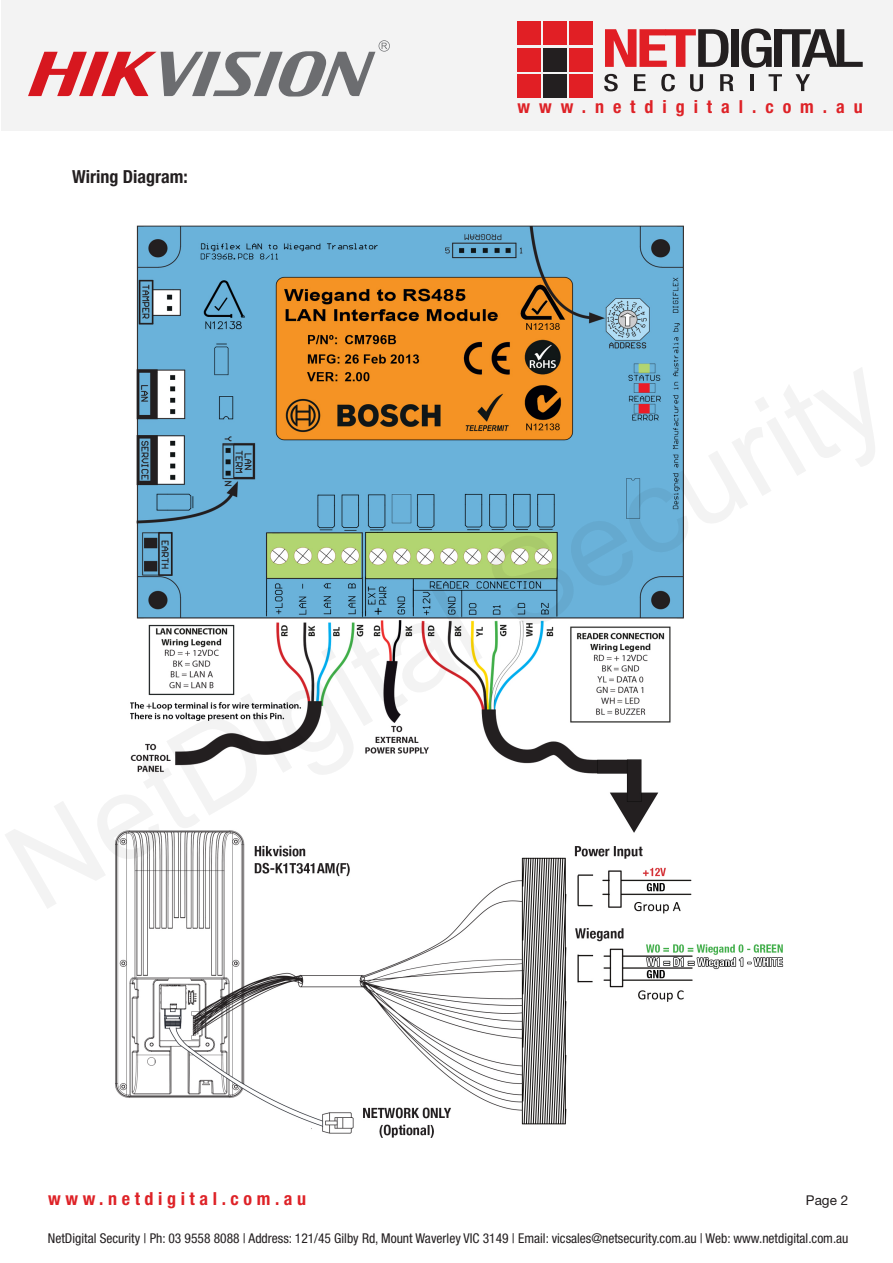
<style>
.page{position:relative;width:893px;height:1263px;background:#fff}
.page>*{position:absolute;margin:0;border:0;box-sizing:border-box;transform-origin:0 0}
.t1{font:700 condensed 18px "Helvetica Neue LT Std";letter-spacing:.255em;color:#de2227}
.t2{font:700 condensed 18px "Helvetica Neue LT Std";letter-spacing:.495em;color:#de2227}
.t3{font:700 condensed 18px "Helvetica Neue LT Std";color:#231f20}
.t4{font:condensed 13.5px "Helvetica Neue LT Std";color:#231f20}
.t5{font:13.5px "Helvetica Neue";color:#231f20}
</style>
<div class="page">
<div style="left:1px;top:1px;width:891px;height:130px;background:#f3f3f3"></div>
<svg style="left:28px;top:40px;width:362px;height:57px"></svg>
<div style="left:518px;top:22px;width:23px;height:23px;background:#e11f25"></div>
<div style="left:543px;top:22px;width:23px;height:23px;background:#e11f25"></div>
<div style="left:569px;top:22px;width:23px;height:23px;background:#e11f25"></div>
<div style="left:518px;top:48px;width:23px;height:23px;background:#e11f25"></div>
<div style="left:543px;top:48px;width:23px;height:23px;background:#231f20"></div>
<div style="left:569px;top:48px;width:23px;height:23px;background:#e11f25"></div>
<div style="left:518px;top:74px;width:23px;height:24px;background:#e11f25"></div>
<div style="left:543px;top:74px;width:23px;height:24px;background:#231f20"></div>
<div style="left:569px;top:74px;width:23px;height:24px;background:#e11f25"></div>
<svg style="left:605px;top:29px;width:123px;height:38px"></svg>
<div style="left:731px;top:29px;width:8px;height:38px;background:#231f20"></div>
<svg style="left:741px;top:28px;width:31px;height:40px"></svg>
<div style="left:774px;top:29px;width:8px;height:38px;background:#231f20"></div>
<svg style="left:782px;top:29px;width:81px;height:38px"></svg>
<svg style="left:604px;top:74px;width:14px;height:17px"></svg>
<svg style="left:634px;top:74px;width:12px;height:17px"></svg>
<svg style="left:661px;top:74px;width:14px;height:17px"></svg>
<svg style="left:690px;top:74px;width:13px;height:17px"></svg>
<svg style="left:720px;top:74px;width:14px;height:17px"></svg>
<hr style="left:750px;top:74px;width:3px;height:17px;background:#231f20">
<svg style="left:769px;top:74px;width:13px;height:17px"></svg>
<svg style="left:795px;top:74px;width:15px;height:17px"></svg>
<img style="left:115px;top:225px;width:669px;height:913px">
<h1 class="t3" style="left:72px;top:166px;width:117px">Wiring Diagram:</h1>
<h1 class="t2" style="left:518px;top:95px;width:347px">www.netdigital.com.au</h1>
<h1 class="t1" style="left:48px;top:1187px;width:259px">www.netdigital.com.au</h1>
<p class="t5" style="left:806px;top:1190px;width:44px">Page 2</p>
<p class="t4" style="left:48px;top:1230px;width:802px">NetDigital Security | Ph: 03 9558 8088 | Address: 121/45 Gilby Rd, Mount Waverley VIC 3149 | Email: vicsales@netsecurity.com.au | Web: www.netdigital.com.au</p>
</div>
